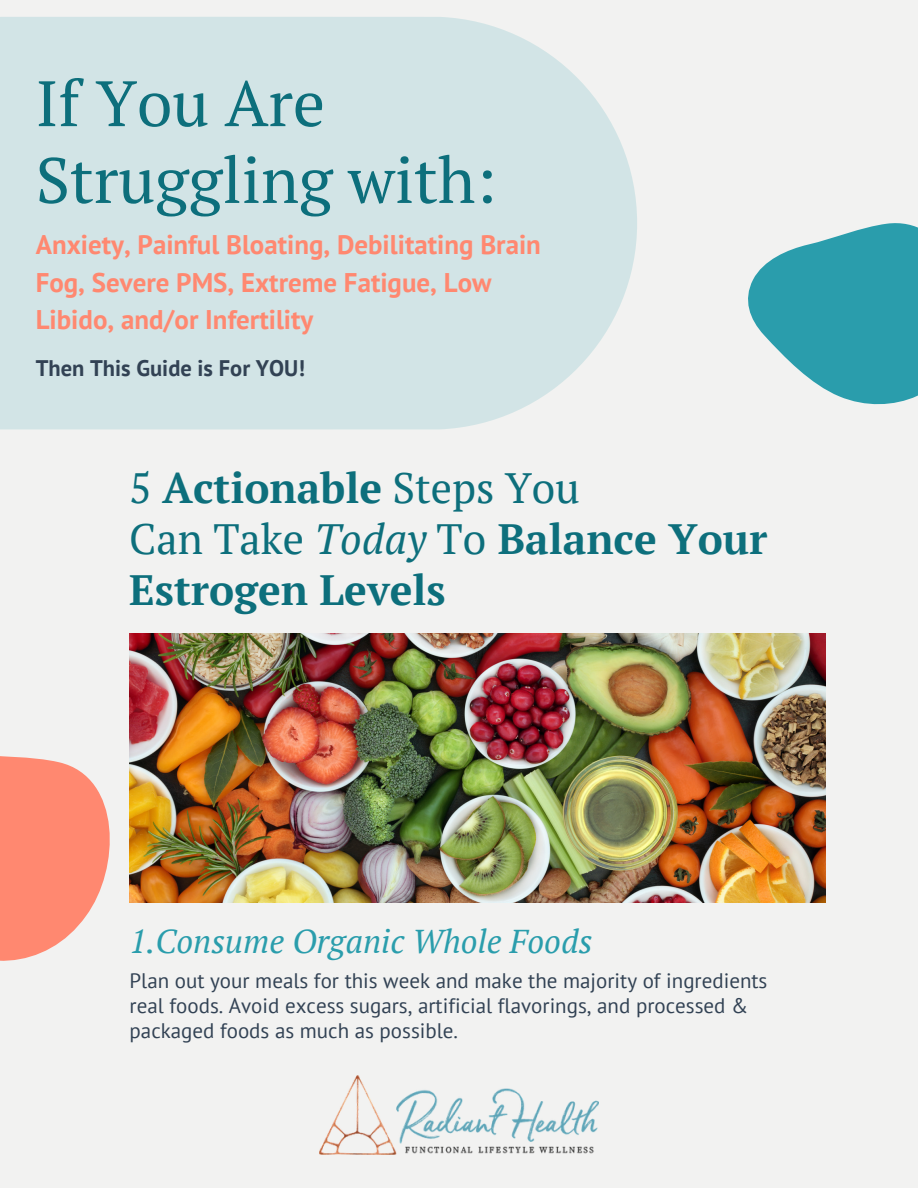
<style>
.page{position:relative;width:918px;height:1188px;background:#f2f2f1}
.page>*{position:absolute;margin:0;border:0;box-sizing:border-box;transform-origin:0 0}
.t1{font:64.05px "PT Serif";color:#0d6f7c}
.t2{font:700 42.3px/50.8px "PT Serif";color:#0d6f7c}
.t3{font:italic 33px "PT Serif";color:#2a9dac}
.t4{font:700 27px/37.5px "PT Sans";color:#ff8870}
.t5{font:700 22.5px "PT Sans";color:#324254}
.t6{font:21px/24.8px "PT Sans";color:#324254}
.s1{font-weight:400}
.s2{font-weight:400;font-style:italic}
</style>
<div class="page">
<svg style="left:748px;top:223px;width:170px;height:181px"></svg>
<svg style="left:0;top:756px;width:110px;height:205px"></svg>
<div style="left:0;top:17px;width:637px;height:413px;background:#d2e4e6"></div>
<img style="left:129px;top:634px;width:697px;height:269px">
<img style="left:320px;top:1076px;width:279px;height:79px">
<p class="t1" style="left:36px;top:60px;width:291px">If You Are</p>
<p class="t1" style="left:36px;top:136px;width:462px">Struggling with:</p>
<p class="t4" style="left:36px;top:226px;width:507px">Anxiety, Painful Bloating, Debilitating Brain<br>Fog, Severe PMS, Extreme Fatigue, Low<br>Libido, and/or Infertility</p>
<p class="t5" style="left:36px;top:353px;width:271px">Then This Guide is For YOU!</p>
<p class="t2" style="left:129px;top:462px;width:452px"><span class="s1">5</span> Actionable <span class="s1">Steps You</span></p>
<p class="t2" style="left:129px;top:513px;width:640px"><span class="s1">Can Take</span> <span class="s2">Today</span> <span class="s1">To</span> Balance Your<br>Estrogen Levels</p>
<p class="t3" style="left:129px;top:919px;width:465px">1.Consume Organic Whole Foods</p>
<p class="t6" style="left:130px;top:968px;width:639px">Plan out your meals for this week and make the majority of ingredients real foods. Avoid excess sugars, artificial flavorings, and processed &amp; packaged foods as much as possible.</p>
</div>
